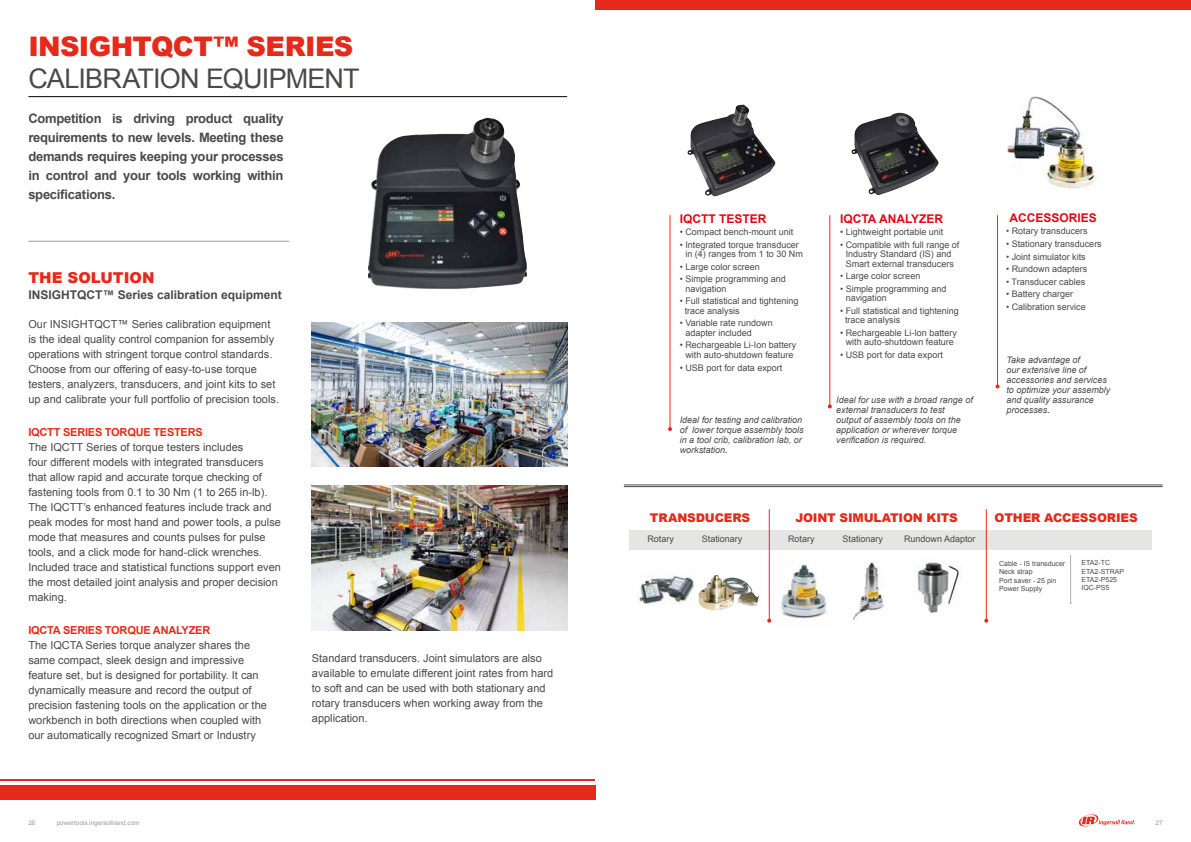
<style>
.page{position:relative;width:1191px;height:842px;background:#fff}
.page>*{position:absolute;margin:0;border:0;box-sizing:border-box;transform-origin:0 0}
.t1{font:27px "Arial";letter-spacing:-.03em;color:#4a4a49}
.t2{font:900 27px "Arial";letter-spacing:-.025em;color:#e52a1b}
.t3{font:900 15px "Arial";color:#e52a1b}
.t4{font:700 13px/19px "Arial";letter-spacing:-.02em;color:#4a4a49;text-align:justify}
.t5{font:900 12px "Arial";letter-spacing:-.015em;color:#e52a1b}
.t6{font:700 12px "Arial";color:#4a4a49}
.t7{font:700 12px "Arial";color:#e30613}
.t8{font:11px/15px "Arial";color:#4a4a49}
.t9{font:700 11px "Arial";letter-spacing:-.02em;color:#e52a1b}
.t10{font:9px/9.5px "Arial";color:#4a4a49}
.t11{font:italic 9px/10px "Arial";color:#4a4a49}
.t12{font:7px/8.4px "Arial";color:#4a4a49}
.t13{font:6.4px "Arial";color:#9b9b9a}
.s1{color:#000}
</style>
<div class="page">
<svg style="left:1078px;top:814px;width:57px;height:13px"></svg>
<div style="left:595px;top:0;width:596px;height:9px;background:#e52a1b"></div>
<div style="left:0;top:785px;width:595px;height:14px;background:#e52a1b"></div>
<hr style="left:0;top:778px;width:595px;height:2px;background:#e52a1b">
<div style="left:629px;top:530px;width:522px;height:19px;background:#e5e5e4"></div>
<img style="left:368px;top:118px;width:159px;height:172px">
<hr style="left:28px;top:96px;width:539px;height:1px;background:#000">
<img style="left:851px;top:113px;width:87px;height:82px">
<img style="left:1007px;top:96px;width:90px;height:92px">
<img style="left:687px;top:104px;width:88px;height:93px">
<img style="left:698px;top:575px;width:61px;height:35px">
<img style="left:771px;top:564px;width:57px;height:58px">
<img style="left:853px;top:562px;width:32px;height:58px">
<img style="left:917px;top:562px;width:44px;height:51px">
<img style="left:637px;top:575px;width:57px;height:30px">
<img style="left:312px;top:322px;width:255px;height:144px">
<hr style="left:28px;top:241px;width:261px;height:1px;background:#9b9b9a">
<hr style="left:997px;top:215px;width:1px;height:171px;background:#e52a1b">
<svg style="left:995px;top:384px;width:4px;height:4px"></svg>
<hr style="left:829px;top:215px;width:1px;height:191px;background:#e52a1b">
<svg style="left:828px;top:404px;width:4px;height:4px"></svg>
<hr style="left:669px;top:215px;width:1px;height:214px;background:#e52a1b">
<svg style="left:668px;top:427px;width:4px;height:4px"></svg>
<hr style="left:624px;top:485px;width:538px;height:1px;background:#4a4a49">
<hr style="left:624px;top:486px;width:538px;height:1px;background:#4a4a49">
<hr style="left:985px;top:509px;width:1px;height:112px;background:#e52a1b">
<svg style="left:984px;top:619px;width:4px;height:4px"></svg>
<hr style="left:768px;top:509px;width:1px;height:112px;background:#e52a1b">
<svg style="left:767px;top:619px;width:4px;height:4px"></svg>
<hr style="left:1070px;top:555px;width:1px;height:48px;background:#b3b2b2">
<img style="left:312px;top:486px;width:255px;height:144px">
<h1 class="t2" style="left:28px;top:26px;width:326px">INSIGHTQCT™ SERIES</h1>
<h1 class="t1" style="left:28px;top:61px;width:333px">CALIBRATION EQUIPMENT</h1>
<p class="t4" style="left:28px;top:109px;width:257px">Competition is driving product quality requirements to new levels. Meeting these demands requires keeping your processes in control and your tools working within specifications.</p>
<h2 class="t3" style="left:28px;top:267px;width:128px">THE SOLUTION</h2>
<p class="t6" style="left:28px;top:287px;width:255px">INSIGHTQCT™ Series calibration equipment</p>
<p class="t8" style="left:28px;top:317px;width:252px">Our INSIGHTQCT™ Series calibration equipment is the ideal quality control companion for assembly operations with stringent torque control standards.<br>Choose from our offering of easy-to-use torque testers, analyzers, transducers, and joint kits to set up and calibrate your full portfolio of precision tools.</p>
<p class="t9" style="left:28px;top:425px;width:176px">IQCTT SERIES TORQUE TESTERS</p>
<p class="t8" style="left:28px;top:440px;width:254px">The IQCTT Series of torque testers includes<br>four different models with integrated transducers that allow rapid and accurate torque checking of fastening tools from 0.1 to 30 Nm (1 to 265 in-lb).<br>The IQCTT’s enhanced features include track and peak modes for most hand and power tools, a pulse mode that measures and counts pulses for pulse tools, and a click mode for hand-click wrenches.<br>Included trace and statistical functions support even the most detailed joint analysis and proper decision making.</p>
<p class="t9" style="left:28px;top:623px;width:183px">IQCTA SERIES TORQUE ANALYZER</p>
<p class="t8" style="left:28px;top:638px;width:240px">The IQCTA Series torque analyzer shares the same compact, sleek design and impressive feature set, but is designed for portability. It can dynamically measure and record the output of precision fastening tools on the application or the workbench in both directions when coupled with our automatically recognized Smart or Industry</p>
<p class="t8" style="left:312px;top:651px;width:243px">Standard transducers. Joint simulators are also available to emulate different joint rates from hard to soft and can be used with both stationary and rotary transducers when working away from the application.</p>
<p class="t7" style="left:679px;top:211px;width:88px">IQCTT TESTER</p>
<p class="t10" style="left:679px;top:227px;width:115px">• Compact bench-mount unit</p>
<p class="t10" style="left:685px;top:240px;width:119px;text-indent:-6px">• Integrated torque transducer in (4) ranges from 1 to 30 Nm</p>
<p class="t10" style="left:679px;top:262px;width:82px">• Large color screen</p>
<p class="t10" style="left:685px;top:275px;width:102px;text-indent:-6px">• Simple programming and navigation</p>
<p class="t10" style="left:684px;top:297px;width:115px;text-indent:-5px">• Full statistical and tightening trace analysis</p>
<p class="t10" style="left:685px;top:319px;width:89px;text-indent:-6px">• Variable rate rundown adapter included</p>
<p class="t10" style="left:679px;top:341px;width:118px;text-align:center">• Rechargeable Li-Ion battery with auto-shutdown feature</p>
<p class="t10" style="left:679px;top:363px;width:104px">• USB port for data export</p>
<p class="t11" style="left:679px;top:415px;width:126px">Ideal for testing and calibration of lower torque assembly tools in a tool crib, calibration lab, or workstation<span class="s1">.</span></p>
<p class="t7" style="left:840px;top:211px;width:105px">IQCTA ANALYZER</p>
<p class="t10" style="left:840px;top:227px;width:105px">• Lightweight portable unit</p>
<p class="t10" style="left:840px;top:240px;width:121px;text-align:center">• Compatible with full range of<br>Industry Standard (IS) and<br>Smart external transducers</p>
<p class="t10" style="left:840px;top:272px;width:82px">• Large color screen</p>
<p class="t10" style="left:845px;top:284px;width:102px;text-indent:-6px">• Simple programming and navigation</p>
<p class="t10" style="left:845px;top:306px;width:115px;text-indent:-5px">• Full statistical and tightening trace analysis</p>
<p class="t10" style="left:840px;top:328px;width:118px;text-align:center">• Rechargeable Li-Ion battery with auto-shutdown feature</p>
<p class="t10" style="left:840px;top:350px;width:104px">• USB port for data export</p>
<p class="t11" style="left:836px;top:395px;width:138px">Ideal for use with a broad range of external transducers to test<br>output of assembly tools on the application or wherever torque verification is required.</p>
<p class="t7" style="left:1009px;top:210px;width:89px">ACCESSORIES</p>
<p class="t10" style="left:1006px;top:227px;width:83px">• Rotary transducers</p>
<p class="t10" style="left:1006px;top:239px;width:97px">• Stationary transducers</p>
<p class="t10" style="left:1006px;top:252px;width:81px">• Joint simulator kits</p>
<p class="t10" style="left:1006px;top:264px;width:83px">• Rundown adapters</p>
<p class="t10" style="left:1006px;top:277px;width:81px">• Transducer cables</p>
<p class="t10" style="left:1006px;top:289px;width:69px">• Battery charger</p>
<p class="t10" style="left:1006px;top:302px;width:81px">• Calibration service</p>
<p class="t11" style="left:1006px;top:355px;width:106px">Take advantage of<br>our extensive line of accessories and services to optimize your assembly and quality assurance processes<span class="s1">.</span></p>
<p class="t5" style="left:650px;top:509px;width:102px">TRANSDUCERS</p>
<p class="t5" style="left:795px;top:509px;width:164px">JOINT SIMULATION KITS</p>
<p class="t5" style="left:994px;top:509px;width:145px">OTHER ACCESSORIES</p>
<p class="t10" style="left:647px;top:534px;width:28px">Rotary</p>
<p class="t10" style="left:702px;top:534px;width:42px">Stationary</p>
<p class="t10" style="left:788px;top:534px;width:28px">Rotary</p>
<p class="t10" style="left:842px;top:534px;width:42px">Stationary</p>
<p class="t10" style="left:904px;top:534px;width:73px">Rundown Adaptor</p>
<p class="t12" style="left:999px;top:559px;width:68px">Cable - IS transducer<br>Neck strap<br>Port saver - 25 pin<br>Power Supply</p>
<p class="t12" style="left:1081px;top:559px;width:44px">ETA2-TC<br>ETA2-STRAP<br>ETA2-P525<br>IQC-PS5</p>
<p class="t13" style="left:28px;top:818px;width:9px">26</p>
<p class="t13" style="left:57px;top:818px;width:84px">powertools.ingersollrand.com</p>
<p class="t13" style="left:1155px;top:818px;width:9px">27</p>
</div>
